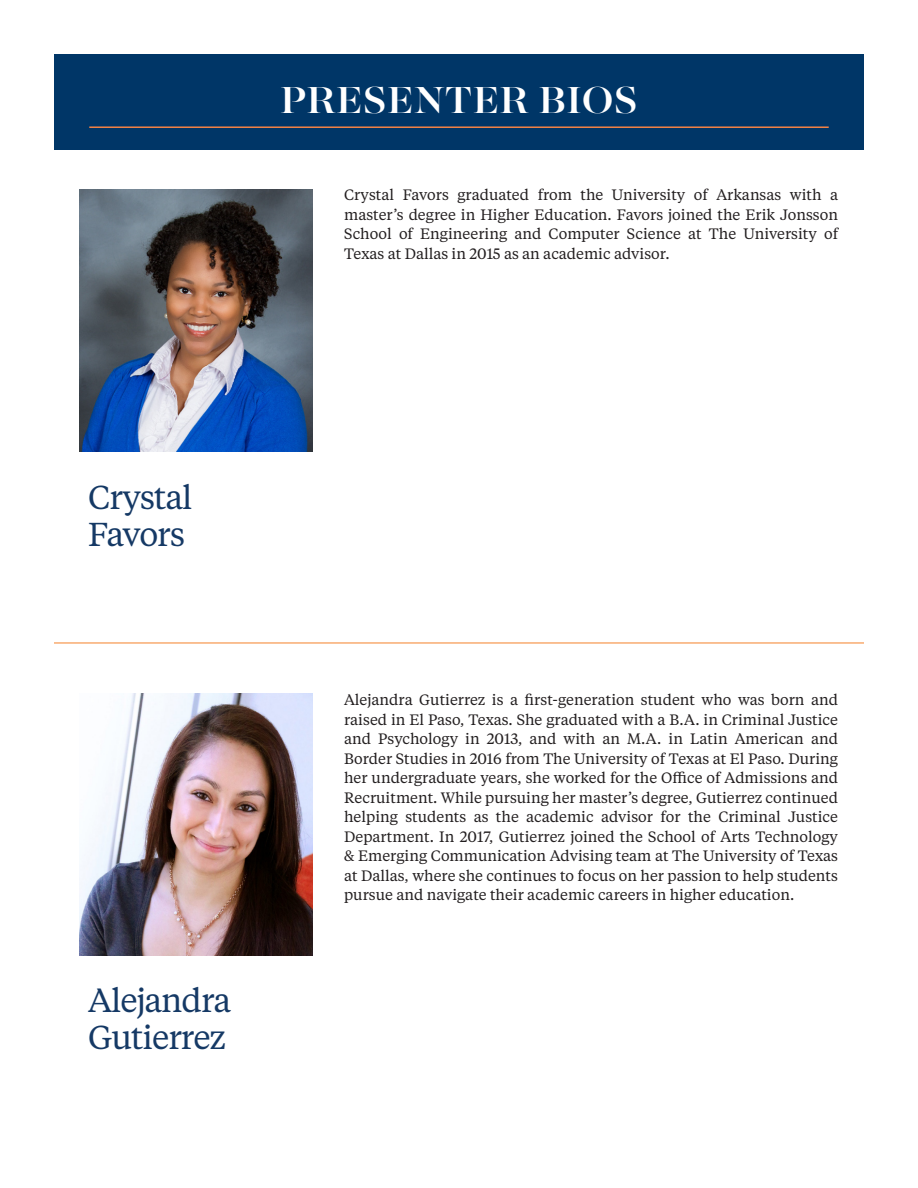
<style>
.page{position:relative;width:918px;height:1188px;background:#fff}
.page>*{position:absolute;margin:0;border:0;box-sizing:border-box;transform-origin:0 0}
.t1{font:500 42px "Majesti Banner";letter-spacing:.01em;color:#fff}
.t2{font:33px "Tiempos Text";letter-spacing:-.03em;color:#153965}
.t3{font:15px/19.5px "Tiempos Text";color:#231f20;text-align:justify}
</style>
<div class="page">
<div style="left:54px;top:54px;width:810px;height:95px;background:#003667"></div>
<img style="left:80px;top:189px;width:233px;height:262px">
<img style="left:80px;top:693px;width:233px;height:262px">
<hr style="left:54px;top:643px;width:810px;height:1px;background:#f58229">
<hr style="left:89px;top:126px;width:740px;height:2px;background:#f58345">
<p class="t1" style="left:280px;top:73px;width:359px">PRESENTER BIOS</p>
<p class="t3" style="left:344px;top:185px;width:496px">Crystal Favors graduated from the University of Arkansas with a master’s degree in Higher Education. Favors joined the Erik Jonsson School of Engineering and Computer Science at The University of Texas at Dallas in 2015 as an academic advisor.</p>
<p class="t2" style="left:88px;top:475px;width:106px">Crystal</p>
<p class="t2" style="left:88px;top:512px;width:98px">Favors</p>
<p class="t2" style="left:88px;top:978px;width:144px">Alejandra</p>
<p class="t2" style="left:88px;top:1015px;width:139px">Gutierrez</p>
<p class="t3" style="left:344px;top:690px;width:495px">Alejandra Gutierrez is a first-generation student who was born and raised in El Paso, Texas. She graduated with a B.A. in Criminal Justice and Psychology in 2013, and with an M.A. in Latin American and Border Studies in 2016 from The University of Texas at El Paso. During her undergraduate years, she worked for the Office of Admissions and Recruitment. While pursuing her master’s degree, Gutierrez continued helping students as the academic advisor for the Criminal Justice Department. In 2017, Gutierrez joined the School of Arts Technology &amp; Emerging Communication Advising team at The University of Texas at Dallas, where she continues to focus on her passion to help students pursue and navigate their academic careers in higher education.</p>
</div>
